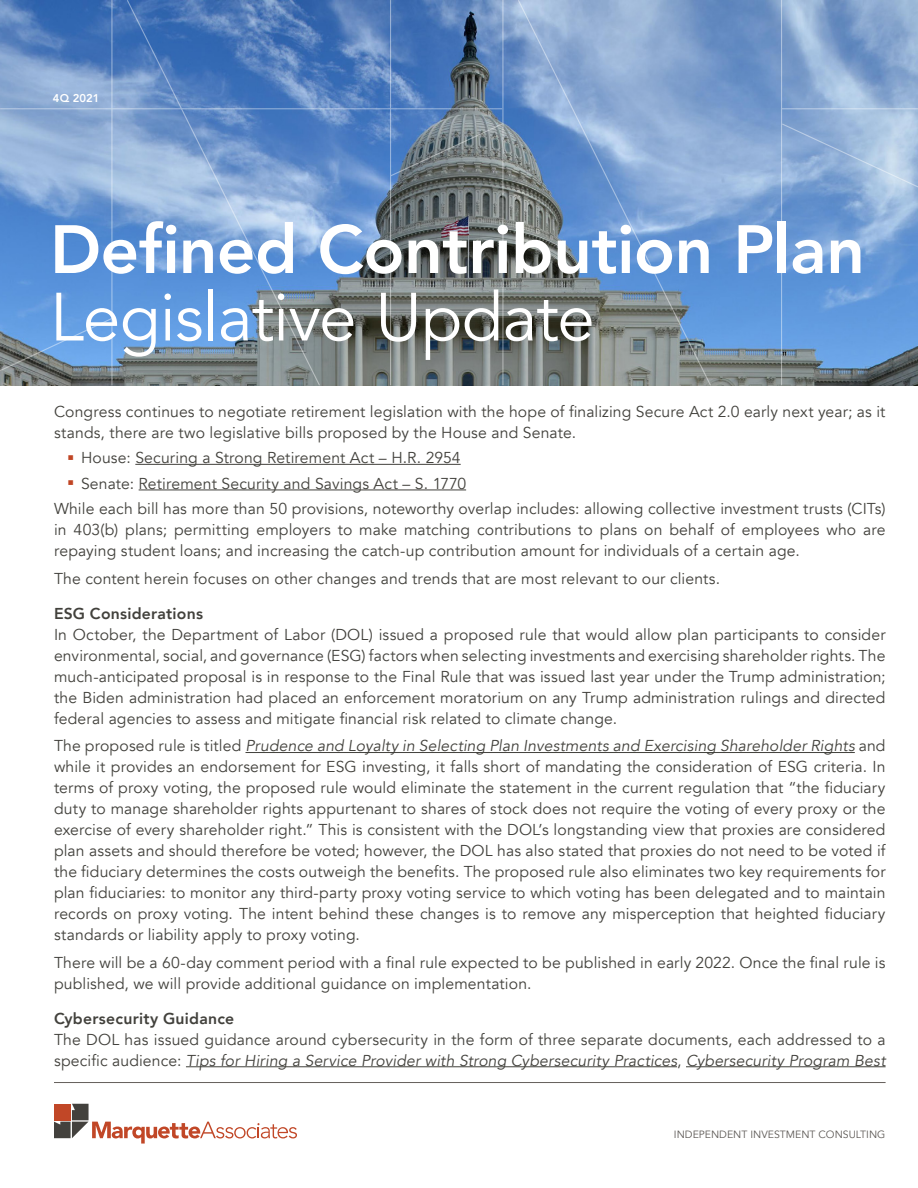
<style>
.page{position:relative;width:918px;height:1188px;background:#fff}
.page>*{position:absolute;margin:0;border:0;box-sizing:border-box;transform-origin:0 0}
.t1{font:800 67.5px "Avenir";letter-spacing:-.01em;color:#fff}
.t2{font:67.5px "Avenir";letter-spacing:-.015em;color:#fff}
.t3{font:15.75px/21px "Avenir";letter-spacing:.01em;color:#42413c}
.t4{font:800 15.75px "Avenir";letter-spacing:.015em;color:#42413c}
.t5{font:800 11.25px "Avenir LT";letter-spacing:.01em;color:#fff}
.t6{font:10.5px "Avenir LT";color:#5d5955}
.s1{font-style:italic}
</style>
<div class="page">
<hr style="left:135px;top:464px;width:326px;height:1px;background:#42413c">
<hr style="left:139px;top:490px;width:327px;height:1px;background:#42413c">
<hr style="left:245px;top:752px;width:610px;height:1px;background:#42413c">
<hr style="left:186px;top:1066px;width:491px;height:1px;background:#42413c">
<hr style="left:686px;top:1066px;width:200px;height:1px;background:#42413c">
<hr style="left:54px;top:1082px;width:832px;height:1px;background:#645f5b">
<svg style="left:54px;top:1104px;width:243px;height:40px"></svg>
<img style="left:0;top:0;width:918px;height:386px">
<hr style="left:111px;top:0;width:1px;height:385px;background:#fff">
<hr style="left:502px;top:0;width:1px;height:385px;background:#fff">
<hr style="left:390px;top:0;width:1px;height:385px;background:#fff">
<hr style="left:781px;top:0;width:1px;height:385px;background:#fff">
<hr style="left:0;top:108px;width:502px;height:1px;background:#fff">
<hr style="left:781px;top:108px;width:137px;height:1px;background:#fff">
<svg style="left:126px;top:0;width:195px;height:386px;background:#6b92c3"></svg>
<svg style="left:389px;top:123px;width:115px;height:54px;background:#6e7f8e"></svg>
<svg style="left:781px;top:123px;width:137px;height:106px;background:#90b1d9"></svg>
<svg style="left:0;top:317px;width:114px;height:55px;background:#6c96c4"></svg>
<svg style="left:517px;top:0;width:195px;height:386px;background:#7c97b8"></svg>
<p class="t5" style="left:53px;top:92px;width:48px">4Q 2021</p>
<p class="t1" style="left:50px;top:197px;width:817px">Defined Contribution Plan</p>
<p class="t2" style="left:50px;top:277px;width:546px">Legislative Update</p>
<p class="t3" style="left:54px;top:401px;width:833px">Congress continues to negotiate retirement legislation with the hope of finalizing Secure Act 2.0 early next year; as it stands, there are two legislative bills proposed by the House and Senate.</p>
<p class="t3" style="left:81px;top:448px;width:381px">House: Securing a Strong Retirement Act – H.R. 2954</p>
<p class="t3" style="left:81px;top:473px;width:387px">Senate: Retirement Security and Savings Act – S. 1770</p>
<p class="t3" style="left:54px;top:499px;width:833px;text-align:justify">While each bill has more than 50 provisions, noteworthy overlap includes: allowing collective investment trusts (CITs) in 403(b) plans; permitting employers to make matching contributions to plans on behalf of employees who are repaying student loans; and increasing the catch-up contribution amount for individuals of a certain age.</p>
<p class="t3" style="left:54px;top:568px;width:668px">The content herein focuses on other changes and trends that are most relevant to our clients.</p>
<p class="t4" style="left:54px;top:601px;width:151px">ESG Considerations</p>
<p class="t3" style="left:54px;top:624px;width:833px;text-align:justify">In October, the Department of Labor (DOL) issued a proposed rule that would allow plan participants to consider environmental, social, and governance (ESG) factors when selecting investments and exercising shareholder rights. The much-anticipated proposal is in response to the Final Rule that was issued last year under the Trump administration; the Biden administration had placed an enforcement moratorium on any Trump administration rulings and directed federal agencies to assess and mitigate financial risk related to climate change.</p>
<p class="t3" style="left:54px;top:736px;width:833px;text-align:justify">The proposed rule is titled <span class="s1">Prudence and Loyalty in Selecting Plan Investments and Exercising Shareholder Rights</span> and while it provides an endorsement for ESG investing, it falls short of mandating the consideration of ESG criteria. In terms of proxy voting, the proposed rule would eliminate the statement in the current regulation that “the fiduciary duty to manage shareholder rights appurtenant to shares of stock does not require the voting of every proxy or the exercise of every shareholder right.” This is consistent with the DOL’s longstanding view that proxies are considered plan assets and should therefore be voted; however, the DOL has also stated that proxies do not need to be voted if the fiduciary determines the costs outweigh the benefits. The proposed rule also eliminates two key requirements for plan fiduciaries: to monitor any third-party proxy voting service to which voting has been delegated and to maintain records on proxy voting. The intent behind these changes is to remove any misperception that heighted fiduciary standards or liability apply to proxy voting.</p>
<p class="t3" style="left:54px;top:952px;width:833px">There will be a 60-day comment period with a final rule expected to be published in early 2022. Once the final rule is published, we will provide additional guidance on implementation.</p>
<p class="t4" style="left:54px;top:1006px;width:182px">Cybersecurity Guidance</p>
<p class="t3" style="left:54px;top:1029px;width:833px">The DOL has issued guidance around cybersecurity in the form of three separate documents, each addressed to a specific audience: <span class="s1">Tips for Hiring a Service Provider with Strong Cybersecurity Practices</span>, <span class="s1">Cybersecurity Program Best</span></p>
<p class="t6" style="left:674px;top:1129px;width:213px">INDEPENDENT INVESTMENT CONSULTING</p>
</div>
